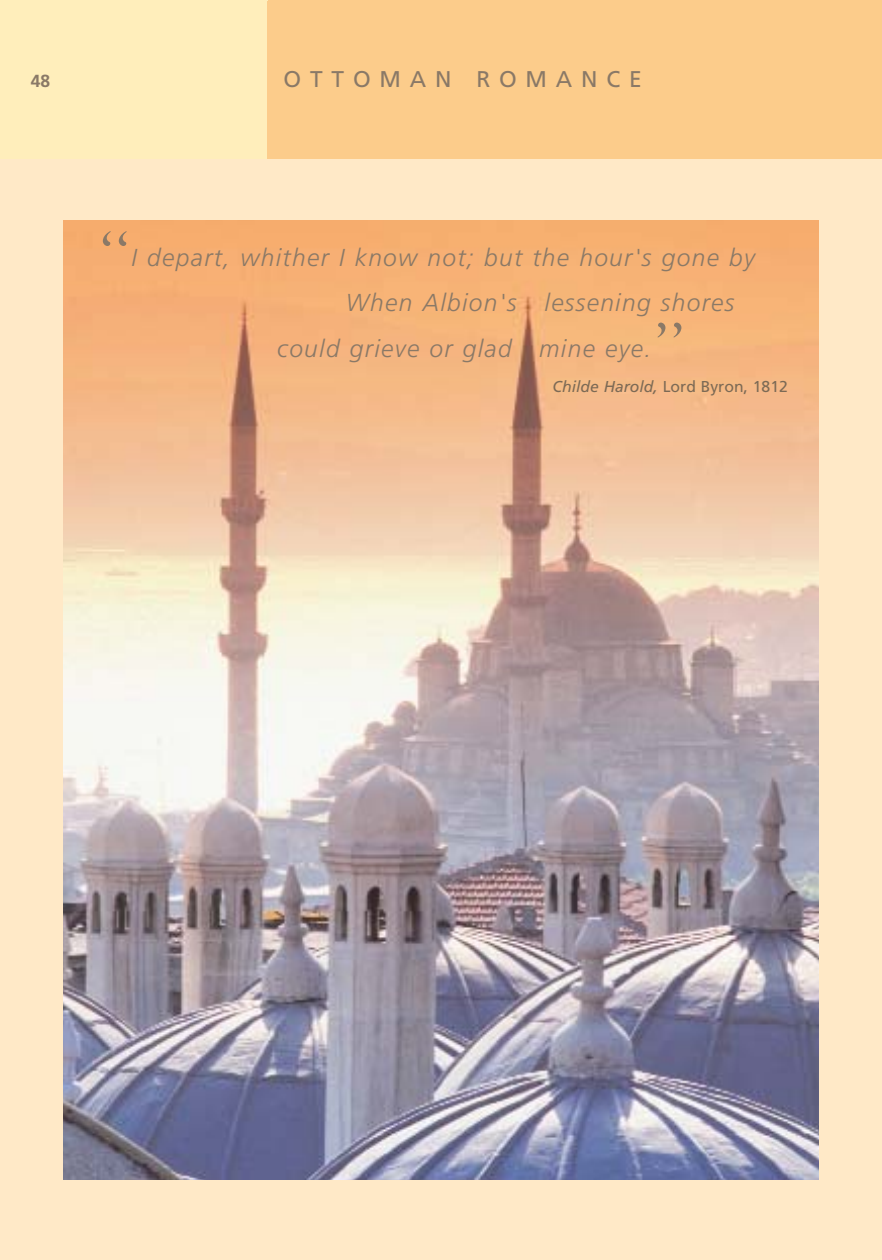
<style>
.page{position:relative;width:882px;height:1260px;background:#fff}
.page>*{position:absolute;margin:0;border:0;box-sizing:border-box;transform-origin:0 0}
.t1{font:63px "Democratica Reg Lin";color:#8a7967}
.t2{font:italic 300 24.5px "Frutiger";letter-spacing:.055em;color:#8a7967}
.t3{font:22.75px "Frutiger";letter-spacing:.39em;color:#8a7967}
.t4{font:700 17.5px "Frutiger";color:#8a7967}
.t5{font:15.75px "Frutiger";color:#7c6a55}
.s1{font-style:italic}
</style>
<div class="page">
<div style="left:0;top:138px;width:882px;height:1122px;background:#ffe9c7"></div>
<img style="left:63px;top:220px;width:756px;height:959px">
<div style="left:0;top:2px;width:268px;height:157px;background:#feb"></div>
<div style="left:268px;top:2px;width:614px;height:157px;background:#fccc8b"></div>
<p class="t4" style="left:31px;top:74px;width:21px">48</p>
<p class="t3" style="left:284px;top:70px;width:360px">OTTOMAN ROMANCE</p>
<h1 class="t1" style="left:98px;top:221px;width:35px">“</h1>
<p class="t2" style="left:132px;top:248px;width:625px">I depart, whither I know not; but the hour's gone by</p>
<p class="t2" style="left:346px;top:293px;width:390px">When Albion's lessening shores</p>
<p class="t2" style="left:277px;top:339px;width:376px">could grieve or glad mine eye.</p>
<h1 class="t1" style="left:653px;top:312px;width:35px">”</h1>
<p class="t5" style="left:552px;top:380px;width:237px"><span class="s1">Childe Harold,</span> Lord Byron, 1812</p>
</div>
